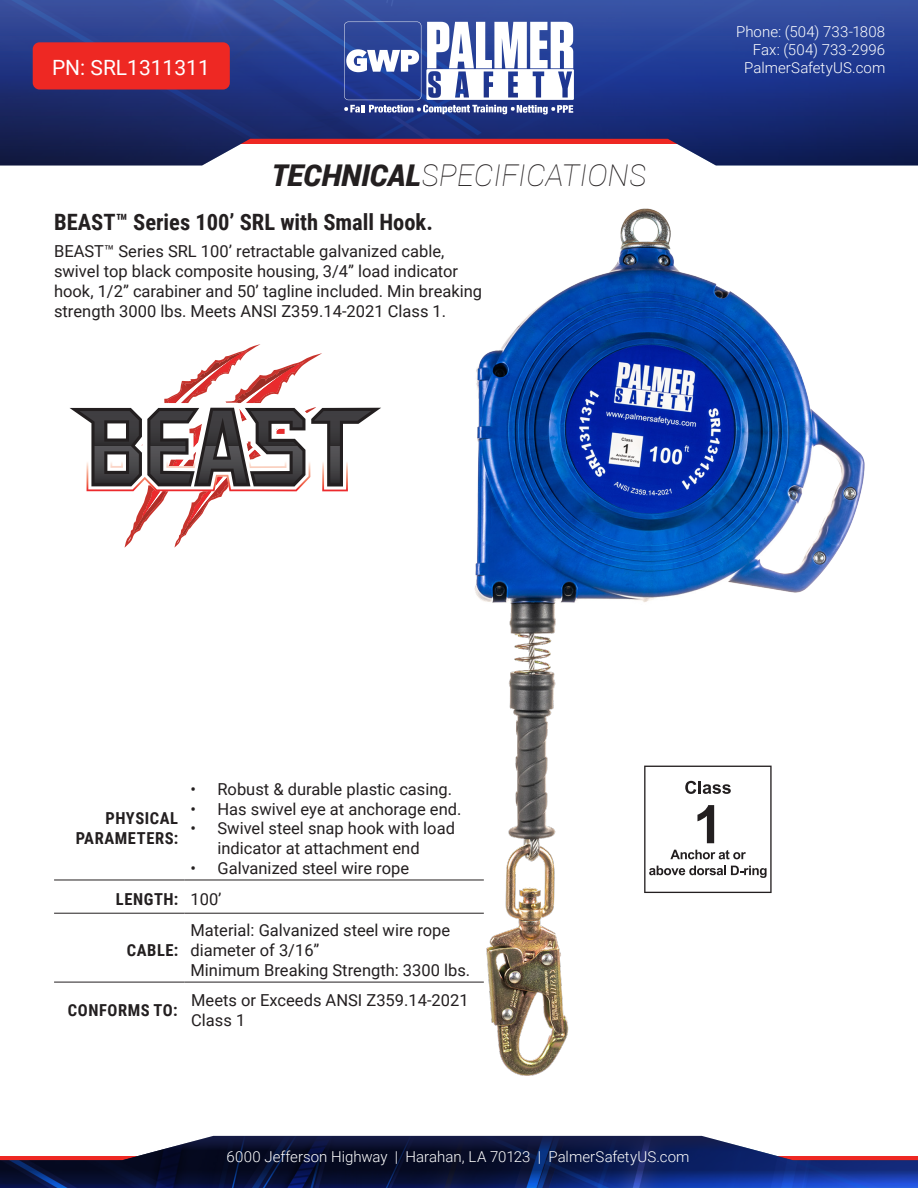
<style>
.page{position:relative;width:918px;height:1188px;background:#fff}
.page>*{position:absolute;margin:0;border:0;box-sizing:border-box;transform-origin:0 0}
.t1{font:italic 100 30px "Roboto";color:#231f20}
.t2{font:700 22.5px "Roboto Condensed";color:#231f20}
.t3{font:21px "Roboto";color:#fff}
.t4{font:16.5px/19.8px "Roboto";color:#231f20}
.t5{font:700 16.5px/19.8px "Roboto Condensed";letter-spacing:.035em;color:#231f20;text-align:right}
.t6{font:300 15px/18px "Roboto";letter-spacing:.005em;color:#fff;text-align:right}
.s1{font-weight:900}
</style>
<div class="page">
<img style="left:0;top:0;width:918px;height:165px">
<svg style="left:344px;top:22px;width:230px;height:93px"></svg>
<img style="left:0;top:1136px;width:918px;height:52px">
<img style="left:475px;top:209px;width:389px;height:866px">
<hr style="left:54px;top:880px;width:130px;height:1px;background:#231f20">
<hr style="left:184px;top:880px;width:300px;height:1px;background:#231f20">
<hr style="left:54px;top:913px;width:130px;height:1px;background:#231f20">
<hr style="left:184px;top:913px;width:300px;height:1px;background:#231f20">
<hr style="left:54px;top:982px;width:130px;height:1px;background:#231f20">
<hr style="left:184px;top:982px;width:300px;height:1px;background:#231f20">
<div style="left:33px;top:42px;width:197px;height:48px;background:#ee2823;border-radius:7px"></div>
<svg style="left:70px;top:344px;width:311px;height:204px"></svg>
<img style="left:110px;top:447px;width:114px;height:21px">
<svg style="left:644px;top:766px;width:128px;height:127px"></svg>
<p class="t3" style="left:52px;top:52px;width:159px">PN: SRL1311311</p>
<h1 class="t1" style="left:272px;top:155px;width:377px"><span class="s1">TECHNICAL</span>SPECIFICATIONS</h1>
<p class="t2" style="left:54px;top:206px;width:380px">BEAST™ Series 100’ SRL with Small Hook.</p>
<p class="t4" style="left:54px;top:241px;width:430px">BEAST™ Series SRL 100’ retractable galvanized cable, swivel top black composite housing, 3/4” load indicator hook, 1/2” carabiner and 50’ tagline included. Min breaking strength 3000 lbs. Meets ANSI Z359.14-2021 Class 1.</p>
<p class="t6" style="left:736px;top:22px;width:151px">Phone: (504) 733-1808<br>Fax: (504) 733-2996<br>PalmerSafetyUS.com</p>
<p class="t5" style="left:76px;top:808px;width:104px">PHYSICAL<br>PARAMETERS:</p>
<p class="t4" style="left:190px;top:778px;width:263px">• Robust &amp; durable plastic casing.</p>
<p class="t4" style="left:190px;top:798px;width:272px">• Has swivel eye at anchorage end.</p>
<p class="t4" style="left:190px;top:818px;width:266px;text-align:center">• Swivel steel snap hook with load indicator at attachment end</p>
<p class="t4" style="left:190px;top:858px;width:220px">• Galvanized steel wire rope</p>
<p class="t5" style="left:116px;top:889px;width:64px">LENGTH:</p>
<p class="t4" style="left:190px;top:889px;width:33px">100’</p>
<p class="t5" style="left:127px;top:940px;width:53px">CABLE:</p>
<p class="t4" style="left:190px;top:920px;width:261px">Material: Galvanized steel wire rope diameter of 3/16”</p>
<p class="t4" style="left:190px;top:960px;width:281px">Minimum Breaking Strength: 3300 lbs.</p>
<p class="t5" style="left:68px;top:1000px;width:111px">CONFORMS TO:</p>
<p class="t4" style="left:191px;top:990px;width:279px">Meets or Exceeds ANSI Z359.14-2021<br>Class 1</p>
<p class="t6" style="left:227px;top:1147px;width:465px">6000 Jefferson Highway | Harahan, LA 70123 | PalmerSafetyUS.com</p>
</div>
